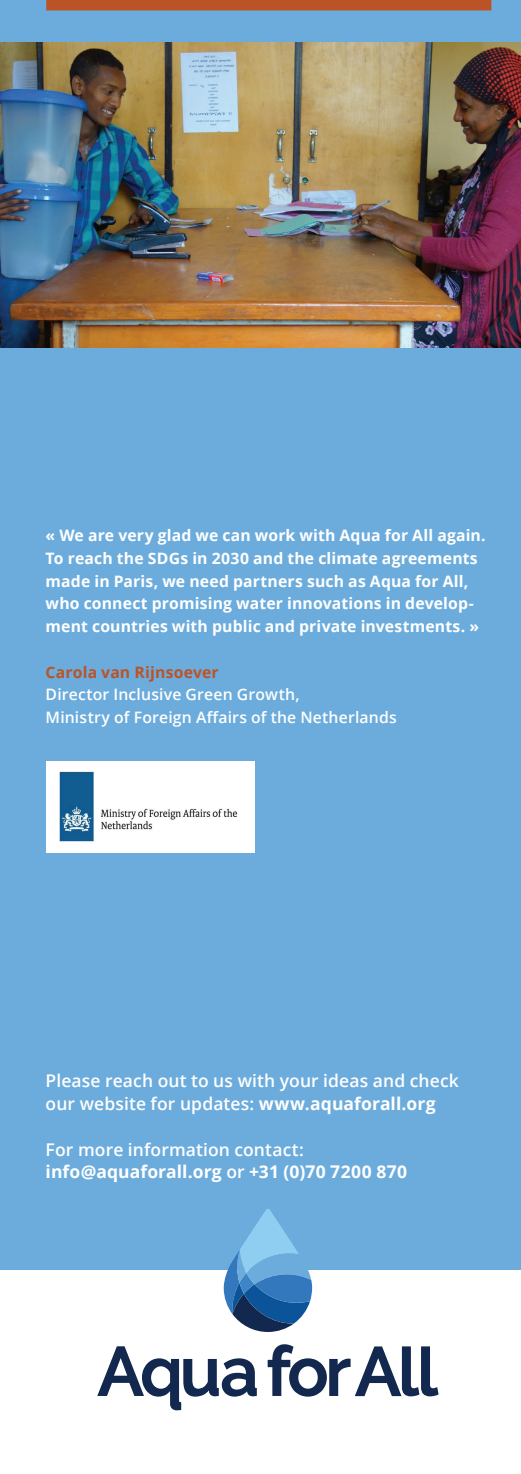
<style>
.page{position:relative;width:521px;height:1474px;background:#fff}
.page>*{position:absolute;margin:0;border:0;box-sizing:border-box;transform-origin:0 0}
.t1{font:600 17.5px/22.8px "Open Sans";letter-spacing:.005em;color:#fff}
.t2{font:700 17.5px/22.8px "Open Sans";letter-spacing:.005em;color:#fff}
.t3{font:700 15.75px/22.8px "Open Sans";letter-spacing:.01em;color:#fff}
.t4{font:600 15.75px/22.8px "Open Sans";letter-spacing:.01em;color:#fff}
.t5{font:700 15.75px "Open Sans";letter-spacing:.01em;color:#bb5327}
.s1{font-weight:700}
.s2{font-weight:600}
</style>
<div class="page">
<div style="left:0;top:0;width:521px;height:1269px;background:#6cacdd"></div>
<div style="left:46px;top:761px;width:209px;height:91px;background:#fff"></div>
<img style="left:59px;top:771px;width:179px;height:70px">
<svg style="left:224px;top:1209px;width:88px;height:122px"></svg>
<svg style="left:97px;top:1346px;width:160px;height:64px"></svg>
<svg style="left:268px;top:1344px;width:170px;height:52px"></svg>
<div style="left:46px;top:0;width:445px;height:11px;background:#bb5327"></div>
<img style="left:0;top:43px;width:521px;height:304px">
<p class="t3" style="left:46px;top:523px;width:442px">« We are very glad we can work with Aqua for All again.<br>To reach the SDGs in 2030 and the climate agreements made in Paris, we need partners such as Aqua for All, who connect promising water innovations in develop&shy;ment countries with public and private investments. »</p>
<p class="t5" style="left:46px;top:660px;width:175px">Carola van Rijnsoever</p>
<p class="t4" style="left:46px;top:683px;width:353px">Director Inclusive Green Growth,<br>Ministry of Foreign Affairs of the Netherlands</p>
<p class="t1" style="left:46px;top:1069px;width:415px">Please reach out to us with your ideas and check our website for updates: <span class="s1">www.aquaforall.org</span></p>
<p class="t2" style="left:46px;top:1137px;width:363px"><span class="s2">For more information contact: </span>info@aquaforall.org <span class="s2">or</span> +31 (0)70 7200 870</p>
</div>
